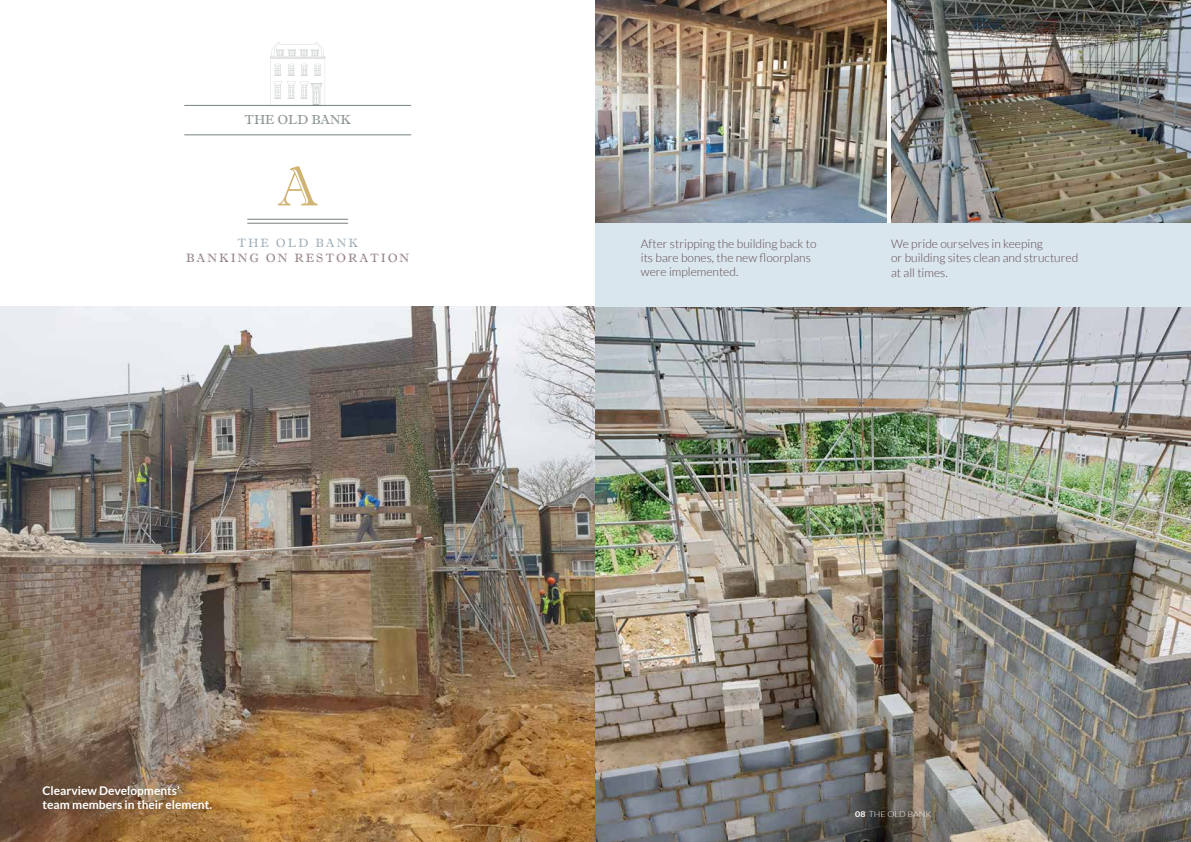
<style>
.page{position:relative;width:1191px;height:842px;background:#fff}
.page>*{position:absolute;margin:0;border:0;box-sizing:border-box;transform-origin:0 0}
.t1{font:56px "Imprint MT Shadow";color:#d0b372}
.t2{font:13px "Imprint MT Shadow";color:#778080}
.t3{font:300 12px/14px "Lato";color:#61474d}
.t4{font:700 12px/14px "Lato";color:#fff}
.t5{font:12px "Imprint MT Shadow";letter-spacing:.17em;color:#846e70}
.t6{font:12px "Imprint MT Shadow";letter-spacing:.17em;color:#90a2ae}
.t7{font:300 8px "Lato";color:#fff;scale:1.1 1}
.s1{font-weight:700}
</style>
<div class="page">
<img style="left:0;top:306px;width:1191px;height:536px">
<img style="left:595px;top:0;width:291px;height:223px">
<img style="left:891px;top:0;width:300px;height:223px">
<div style="left:595px;top:223px;width:596px;height:83px;background:#d9e6ee"></div>
<hr style="left:247px;top:219px;width:101px;height:1px;background:#778080">
<hr style="left:247px;top:223px;width:101px;height:1px;background:#778080">
<hr style="left:184px;top:134px;width:227px;height:1px;background:#778080">
<svg style="left:270px;top:43px;width:55px;height:62px"></svg>
<hr style="left:184px;top:105px;width:227px;height:1px;background:#778080">
<p class="t2" style="left:244px;top:115px;width:108px">THE OLD BANK</p>
<h1 class="t1" style="left:277px;top:166px;width:42px">A</h1>
<p class="t6" style="left:237px;top:239px;width:122px">THE OLD BANK</p>
<p class="t5" style="left:186px;top:254px;width:224px">BANKING ON RESTORATION</p>
<p class="t4" style="left:43px;top:784px;width:171px">Clearview Developments’<br>team members in their element.</p>
<p class="t3" style="left:641px;top:238px;width:177px">After stripping the building back to its bare bones, the new floorplans were implemented.</p>
<p class="t3" style="left:891px;top:238px;width:189px">We pride ourselves in keeping<br>or building sites clean and structured at all times.</p>
<p class="t7" style="left:855px;top:811px;width:71px"><span class="s1">08</span> THE OLD BANK</p>
</div>
